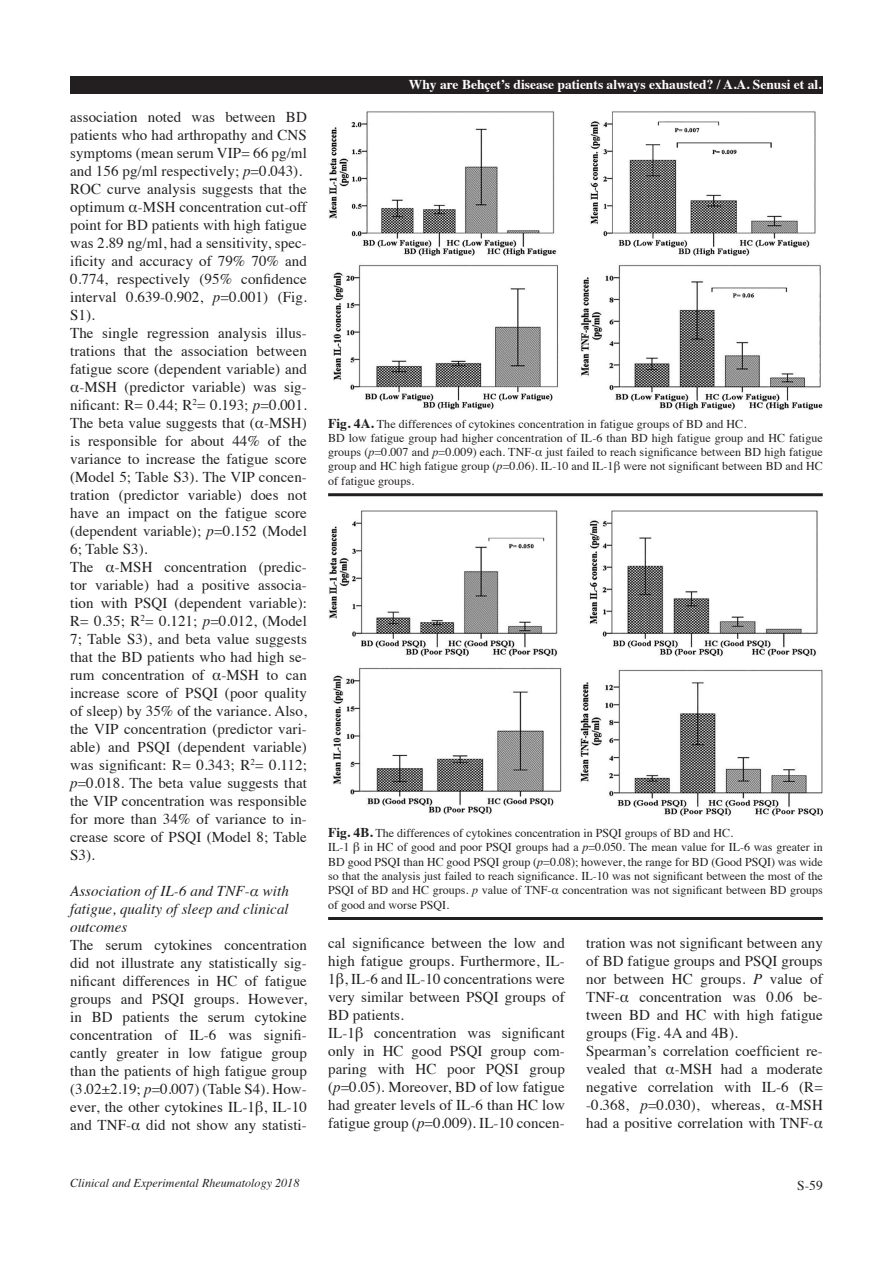
<style>
.page{position:relative;width:893px;height:1263px;background:#fff}
.page>*{position:absolute;margin:0;border:0;box-sizing:border-box;transform-origin:0 0}
.t1{font:15px/18px "Times";letter-spacing:.005em;color:#231f20;text-align:justify}
.t2{font:italic 15px/18px "Times";letter-spacing:.005em;color:#231f20;text-align:justify}
.t3{font:700 13.5px "Times";color:#fff}
.t4{font:13.5px "Times";color:#231f20}
.t5{font:12px/14.2px "Times";letter-spacing:.005em;color:#231f20;text-align:justify}
.t6{font:italic 12px "Times";letter-spacing:.005em;color:#231f20}
.s1{font-style:italic}
.s2{font-weight:700;font-size:13.5px}
</style>
<div class="page">
<div style="left:70px;top:77px;width:753px;height:17px;background:#231f20"></div>
<hr style="left:328px;top:493px;width:495px;height:3px;background:#231f20">
<img style="left:328px;top:111px;width:495px;height:299px">
<img style="left:328px;top:510px;width:495px;height:306px">
<hr style="left:328px;top:917px;width:495px;height:3px;background:#231f20">
<p class="t3" style="left:409px;top:71px;width:414px">Why are Behçet’s disease patients always exhausted? / A.A. Senusi et al.</p>
<p class="t1" style="left:70px;top:106px;width:238px">association noted was between BD patients who had arthropathy and CNS symptoms (mean serum VIP= 66 pg/ml and 156 pg/ml respectively; <span class="s1">p</span>=0.043).</p>
<p class="t1" style="left:70px;top:178px;width:238px">ROC curve analysis suggests that the optimum α-MSH concentration cut-off point for BD patients with high fatigue was 2.89 ng/ml, had a sensitivity, spec&shy;ificity and accuracy of 79% 70% and 0.774, respectively (95% confidence interval 0.639-0.902, <span class="s1">p</span>=0.001) (Fig.<br>S1).</p>
<p class="t1" style="left:70px;top:322px;width:238px">The single regression analysis illus&shy;trations that the association between fatigue score (dependent variable) and α-MSH (predictor variable) was sig&shy;nificant: R= 0.44; R<sup>2</sup>= 0.193; <span class="s1">p</span>=0.001.<br>The beta value suggests that (α-MSH) is responsible for about 44% of the variance to increase the fatigue score (Model 5; Table S3). The VIP concen&shy;tration (predictor variable) does not have an impact on the fatigue score (dependent variable); <span class="s1">p</span>=0.152 (Model 6; Table S3).</p>
<p class="t1" style="left:70px;top:556px;width:238px">The α-MSH concentration (predic&shy;tor variable) had a positive associa&shy;tion with PSQI (dependent variable):<br>R= 0.35; R<sup>2</sup>= 0.121; <span class="s1">p</span>=0.012, (Model 7; Table S3), and beta value suggests that the BD patients who had high se&shy;rum concentration of α-MSH to can increase score of PSQI (poor quality of sleep) by 35% of the variance. Also, the VIP concentration (predictor vari&shy;able) and PSQI (dependent variable) was significant: R= 0.343; R<sup>2</sup>= 0.112; <span class="s1">p</span>=0.018. The beta value suggests that the VIP concentration was responsible for more than 34% of variance to in&shy;crease score of PSQI (Model 8; Table S3).</p>
<p class="t2" style="left:70px;top:881px;width:220px">Association of IL-6 and TNF-α with fatigue, quality of sleep and clinical outcomes</p>
<p class="t1" style="left:70px;top:934px;width:238px">The serum cytokines concentration did not illustrate any statistically sig&shy;nificant differences in HC of fatigue groups and PSQI groups. However, in BD patients the serum cytokine concentration of IL-6 was signifi&shy;cantly greater in low fatigue group than the patients of high fatigue group (3.02±2.19; <span class="s1">p</span>=0.007) (Table S4). How&shy;ever, the other cytokines IL-1β, IL-10 and TNF-α did not show any statisti-</p>
<p class="t1" style="left:328px;top:933px;width:238px">cal significance between the low and high fatigue groups. Furthermore, IL-1β, IL-6 and IL-10 concentrations were very similar between PSQI groups of BD patients.</p>
<p class="t5" style="left:328px;top:415px;width:420px"><span class="s2">Fig. 4A.</span> The differences of cytokines concentration in fatigue groups of BD and HC.</p>
<p class="t5" style="left:328px;top:430px;width:496px">BD low fatigue group had higher concentration of IL-6 than BD high fatigue group and HC fatigue groups (<span class="s1">p</span>=0.007 and <span class="s1">p</span>=0.009) each. TNF-α just failed to reach significance between BD high fatigue group and HC high fatigue group (<span class="s1">p</span>=0.06). IL-10 and IL-1β were not significant between BD and HC of fatigue groups.</p>
<p class="t5" style="left:328px;top:825px;width:407px"><span class="s2">Fig. 4B.</span> The differences of cytokines concentration in PSQI groups of BD and HC.</p>
<p class="t5" style="left:328px;top:839px;width:496px">IL-1 β in HC of good and poor PSQI groups had a <span class="s1">p</span>=0.050. The mean value for IL-6 was greater in BD good PSQI than HC good PSQI group (<span class="s1">p</span>=0.08); however, the range for BD (Good PSQI) was wide so that the analysis just failed to reach significance. IL-10 was not significant between the most of the PSQI of BD and HC groups. <span class="s1">p</span> value of TNF-α concentration was not significant between BD groups of good and worse PSQI.</p>
<p class="t1" style="left:586px;top:933px;width:238px">tration was not significant between any of BD fatigue groups and PSQI groups nor between HC groups. <span class="s1">P</span> value of TNF-α concentration was 0.06 be&shy;tween BD and HC with high fatigue groups (Fig. 4A and 4B).</p>
<p class="t1" style="left:586px;top:1041px;width:238px">Spearman’s correlation coefficient re&shy;vealed that α-MSH had a moderate negative correlation with IL-6 (R= -0.368, <span class="s1">p</span>=0.030), whereas, α-MSH had a positive correlation with TNF-α</p>
<p class="t1" style="left:328px;top:1023px;width:238px">IL-1β concentration was significant only in HC good PSQI group com&shy;paring with HC poor PQSI group (<span class="s1">p</span>=0.05). Moreover, BD of low fatigue had greater levels of IL-6 than HC low fatigue group (<span class="s1">p</span>=0.009). IL-10 concen-</p>
<p class="t6" style="left:70px;top:1172px;width:231px">Clinical and Experimental Rheumatology 2018</p>
<p class="t4" style="left:797px;top:1173px;width:27px">S-59</p>
</div>
